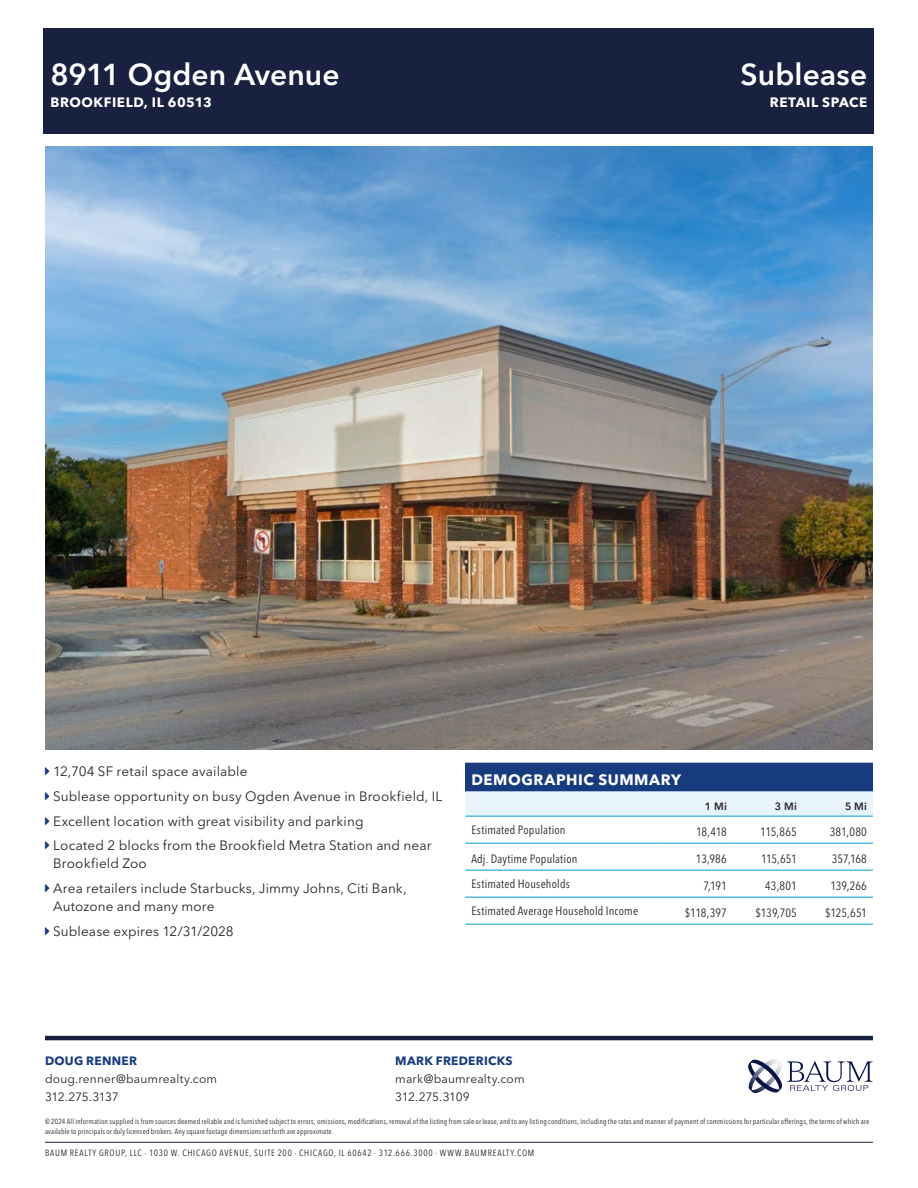
<style>
.page{position:relative;width:918px;height:1188px;background:#fff}
.page>*{position:absolute;margin:0;border:0;box-sizing:border-box;transform-origin:0 0}
.t1{font:600 30px "Avenir Next LT Pro";letter-spacing:.005em;color:#fff}
.t2{font:700 15px "Avenir Next LT Pro";letter-spacing:.04em;color:#fff}
.t3{font:13.5px/24.8px "Avenir Next LT Pro";letter-spacing:.01em;color:#292424}
.t4{font:700 13.5px "Avenir Next LT Pro";letter-spacing:.04em;color:#fff}
.t5{font:condensed 12px "Avenir Next";letter-spacing:.015em;color:#292424}
.t6{font:12px/18px "Avenir Next LT Pro";letter-spacing:.01em;color:#292424}
.t7{font:700 12px "Avenir Next LT Pro";letter-spacing:.02em;color:#183b7f}
.t8{font:600 10.5px "Avenir Next LT Pro";color:#292424}
.t9{font:condensed 9px "Avenir Next";letter-spacing:.08em;color:#292424}
.t10{font:condensed 7.5px/10.5px "Avenir Next";letter-spacing:.025em;color:#292424}
</style>
<div class="page">
<hr style="left:45px;top:1142px;width:828px;height:1px;background:#192141">
<svg style="left:748px;top:1059px;width:125px;height:34px"></svg>
<hr style="left:45px;top:1036px;width:828px;height:4px;background:#192141">
<div style="left:44px;top:28px;width:830px;height:106px;background:#192141"></div>
<div style="left:465px;top:763px;width:408px;height:28px;background:#183b7f"></div>
<svg style="left:465px;top:791px;width:408px;height:25px;background:#e1f0f8"></svg>
<svg style="left:465px;top:842px;width:408px;height:82px"></svg>
<hr style="left:465px;top:843px;width:198px;height:1px;background:#009ed2">
<hr style="left:663px;top:843px;width:70px;height:1px;background:#009ed2">
<hr style="left:733px;top:843px;width:70px;height:1px;background:#009ed2">
<hr style="left:803px;top:843px;width:70px;height:1px;background:#009ed2">
<hr style="left:465px;top:870px;width:198px;height:1px;background:#009ed2">
<hr style="left:663px;top:870px;width:70px;height:1px;background:#009ed2">
<hr style="left:733px;top:870px;width:70px;height:1px;background:#009ed2">
<hr style="left:803px;top:870px;width:70px;height:1px;background:#009ed2">
<hr style="left:465px;top:897px;width:198px;height:1px;background:#009ed2">
<hr style="left:465px;top:924px;width:198px;height:1px;background:#009ed2">
<hr style="left:663px;top:897px;width:70px;height:1px;background:#009ed2">
<hr style="left:663px;top:924px;width:70px;height:1px;background:#009ed2">
<hr style="left:733px;top:897px;width:70px;height:1px;background:#009ed2">
<hr style="left:733px;top:924px;width:70px;height:1px;background:#009ed2">
<hr style="left:803px;top:897px;width:70px;height:1px;background:#009ed2">
<hr style="left:803px;top:924px;width:70px;height:1px;background:#009ed2">
<hr style="left:465px;top:816px;width:198px;height:1px;background:#009ed2">
<hr style="left:663px;top:816px;width:70px;height:1px;background:#009ed2">
<hr style="left:733px;top:816px;width:70px;height:1px;background:#009ed2">
<hr style="left:803px;top:816px;width:70px;height:1px;background:#009ed2">
<img style="left:45px;top:147px;width:828px;height:603px">
<h1 class="t1" style="left:51px;top:49px;width:291px">8911 Ogden Avenue</h1>
<h3 class="t4" style="left:51px;top:91px;width:163px">BROOKFIELD, IL 60513</h3>
<h1 class="t1" style="left:741px;top:49px;width:128px">Sublease</h1>
<h3 class="t4" style="left:770px;top:91px;width:99px">RETAIL SPACE</h3>
<h3 class="t3" style="left:53px;top:759px;width:391px">12,704 SF retail space available<br>Sublease opportunity on busy Ogden Avenue in Brookfield, IL Excellent location with great visibility and parking<br>Located 2 blocks from the Brookfield Metra Station and near</h3>
<h3 class="t3" style="left:53px;top:851px;width:355px">Brookfield Zoo<br>Area retailers include Starbucks, Jimmy Johns, Citi Bank,</h3>
<h3 class="t3" style="left:53px;top:893px;width:182px">Autozone and many more<br>Sublease expires 12/31/2028</h3>
<h2 class="t2" style="left:471px;top:767px;width:211px">DEMOGRAPHIC SUMMARY</h2>
<h3 class="t8" style="left:705px;top:797px;width:23px">1 Mi</h3>
<h3 class="t8" style="left:775px;top:797px;width:23px">3 Mi</h3>
<h3 class="t8" style="left:845px;top:797px;width:23px">5 Mi</h3>
<h3 class="t5" style="left:471px;top:823px;width:96px">Estimated Population</h3>
<h3 class="t5" style="left:696px;top:824px;width:32px">18,418</h3>
<h3 class="t5" style="left:760px;top:824px;width:38px">115,865</h3>
<h3 class="t5" style="left:830px;top:824px;width:39px">381,080</h3>
<h3 class="t5" style="left:471px;top:851px;width:108px">Adj. Daytime Population</h3>
<h3 class="t5" style="left:696px;top:851px;width:32px">13,986</h3>
<h3 class="t5" style="left:761px;top:851px;width:37px">115,651</h3>
<h3 class="t5" style="left:832px;top:851px;width:37px">357,168</h3>
<h3 class="t5" style="left:471px;top:877px;width:100px">Estimated Households</h3>
<h3 class="t5" style="left:703px;top:878px;width:25px">7,191</h3>
<h3 class="t5" style="left:765px;top:878px;width:33px">43,801</h3>
<h3 class="t5" style="left:830px;top:878px;width:38px">139,266</h3>
<h3 class="t5" style="left:471px;top:904px;width:168px">Estimated Average Household Income</h3>
<h3 class="t5" style="left:685px;top:905px;width:44px">$118,397</h3>
<h3 class="t5" style="left:755px;top:905px;width:43px">$139,705</h3>
<h3 class="t5" style="left:825px;top:905px;width:43px">$125,651</h3>
<h3 class="t7" style="left:45px;top:1050px;width:94px">DOUG RENNER</h3>
<h3 class="t6" style="left:45px;top:1069px;width:174px">doug.renner@baumrealty.com<br>312.275.3137</h3>
<h3 class="t7" style="left:395px;top:1050px;width:119px">MARK FREDERICKS</h3>
<h3 class="t6" style="left:395px;top:1069px;width:131px">mark@baumrealty.com<br>312.275.3109</h3>
<p class="t10" style="left:45px;top:1116px;width:826px">© 2024 All information supplied is from sources deemed reliable and is furnished subject to errors, omissions, modifications, removal of the listing from sale or lease, and to any listing conditions, including the rates and manner of payment of commissions for particular offerings, the terms of which are available to principals or duly licensed brokers. Any square footage dimensions set forth are approximate.</p>
<p class="t9" style="left:45px;top:1148px;width:491px">BAUM REALTY GROUP, LLC ∙ 1030 W. CHICAGO AVENUE, SUITE 200 ∙ CHICAGO, IL 60642 ∙ 312.666.3000 ∙ WWW.BAUMREALTY.COM</p>
</div>
